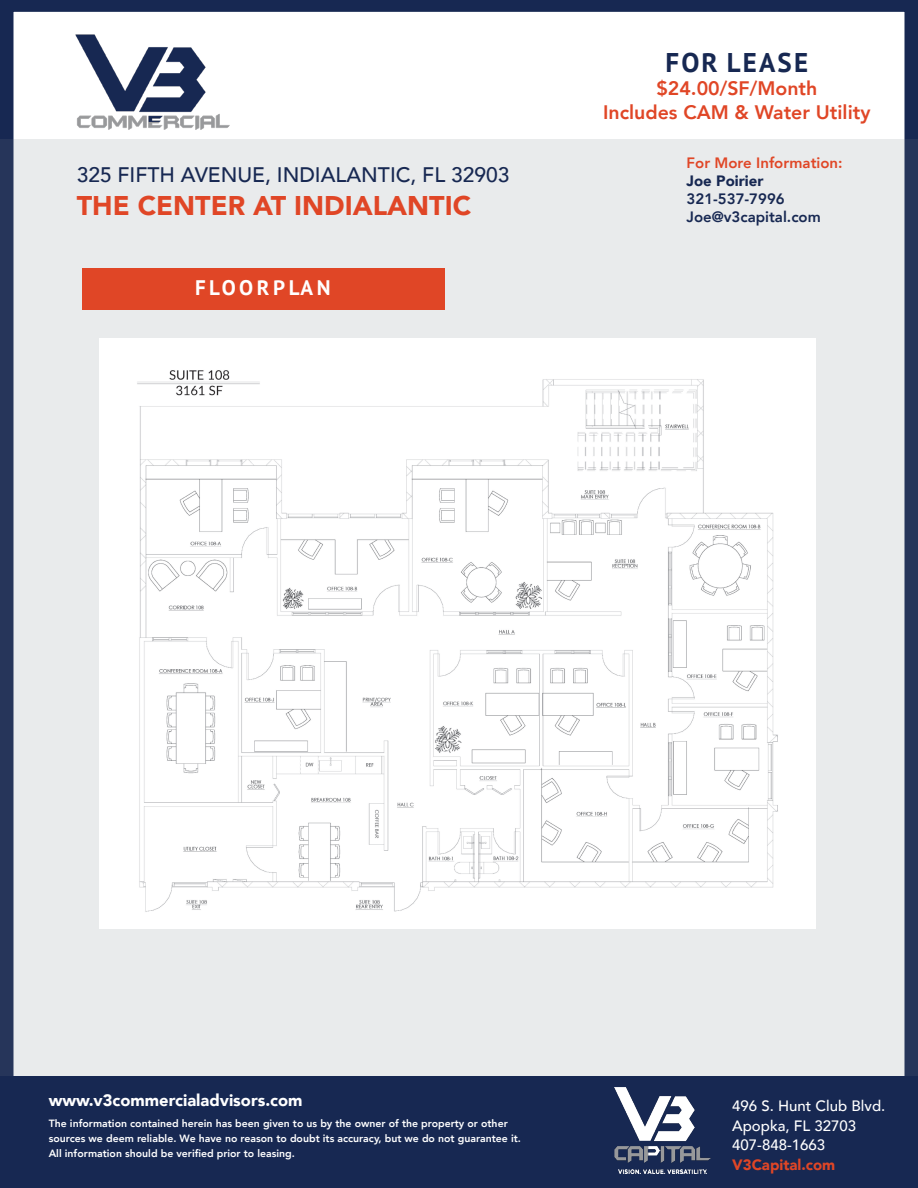
<style>
.page{position:relative;width:918px;height:1188px;background:#fff}
.page>*{position:absolute;margin:0;border:0;box-sizing:border-box;transform-origin:0 0}
.t1{font:900 27px "Avenir";color:#e04626}
.t2{font:700 27px "PT Sans";letter-spacing:.08em;color:#172852}
.t3{font:500 21px "Avenir";color:#172852}
.t4{font:700 21px "PT Sans";letter-spacing:.17em;color:#fff}
.t5{font:800 19.5px "Avenir";color:#e04626}
.t6{font:900 16.5px "Avenir";color:#fff}
.t7{font:500 15px "Avenir";color:#fff}
.t8{font:800 15px "Avenir";color:#172852}
.t9{font:800 15px "Avenir";color:#e04626}
.t10{font:900 15px "Avenir";color:#e04626}
.t11{font:900 15px "Avenir";color:#172852}
.t12{font:800 10.5px/15px "Avenir";color:#fff}
</style>
<div class="page">
<svg style="left:0;top:0;width:918px;height:139px"></svg>
<div style="left:0;top:139px;width:918px;height:937px;background:#e9ebec"></div>
<img style="left:69px;top:31px;width:167px;height:102px">
<div style="left:0;top:1076px;width:918px;height:112px;background:#172852"></div>
<img style="left:615px;top:1088px;width:95px;height:86px">
<div style="left:82px;top:269px;width:363px;height:41px;background:#e04626"></div>
<img style="left:100px;top:338px;width:715px;height:590px">
<p class="t3" style="left:77px;top:157px;width:434px">325 FIFTH AVENUE, INDIALANTIC, FL 32903</p>
<p class="t1" style="left:77px;top:182px;width:396px">THE CENTER AT INDIALANTIC</p>
<p class="t4" style="left:195px;top:274px;width:137px">FLOORPLAN</p>
<p class="t2" style="left:665px;top:45px;width:144px">FOR LEASE</p>
<p class="t5" style="left:656px;top:74px;width:162px">$24.00/SF/Month</p>
<p class="t5" style="left:603px;top:97px;width:269px">Includes CAM &amp; Water Utility</p>
<p class="t9" style="left:687px;top:151px;width:158px">For More Information:</p>
<p class="t11" style="left:687px;top:168px;width:78px">Joe Poirier</p>
<p class="t8" style="left:687px;top:187px;width:100px">321-537-7996</p>
<p class="t8" style="left:687px;top:205px;width:136px">Joe@v3capital.com</p>
<p class="t6" style="left:49px;top:1086px;width:255px">www.v3commercialadvisors.com</p>
<p class="t12" style="left:49px;top:1116px;width:474px">The information contained herein has been given to us by the owner of the property or other sources we deem reliable. We have no reason to doubt its accuracy, but we do not guarantee it.<br>All information should be verified prior to leasing.</p>
<p class="t7" style="left:732px;top:1093px;width:155px">496 S. Hunt Club Blvd.</p>
<p class="t7" style="left:732px;top:1112px;width:125px">Apopka, FL 32703</p>
<p class="t7" style="left:732px;top:1132px;width:94px">407-848-1663</p>
<p class="t10" style="left:732px;top:1152px;width:105px">V3Capital.com</p>
</div>
